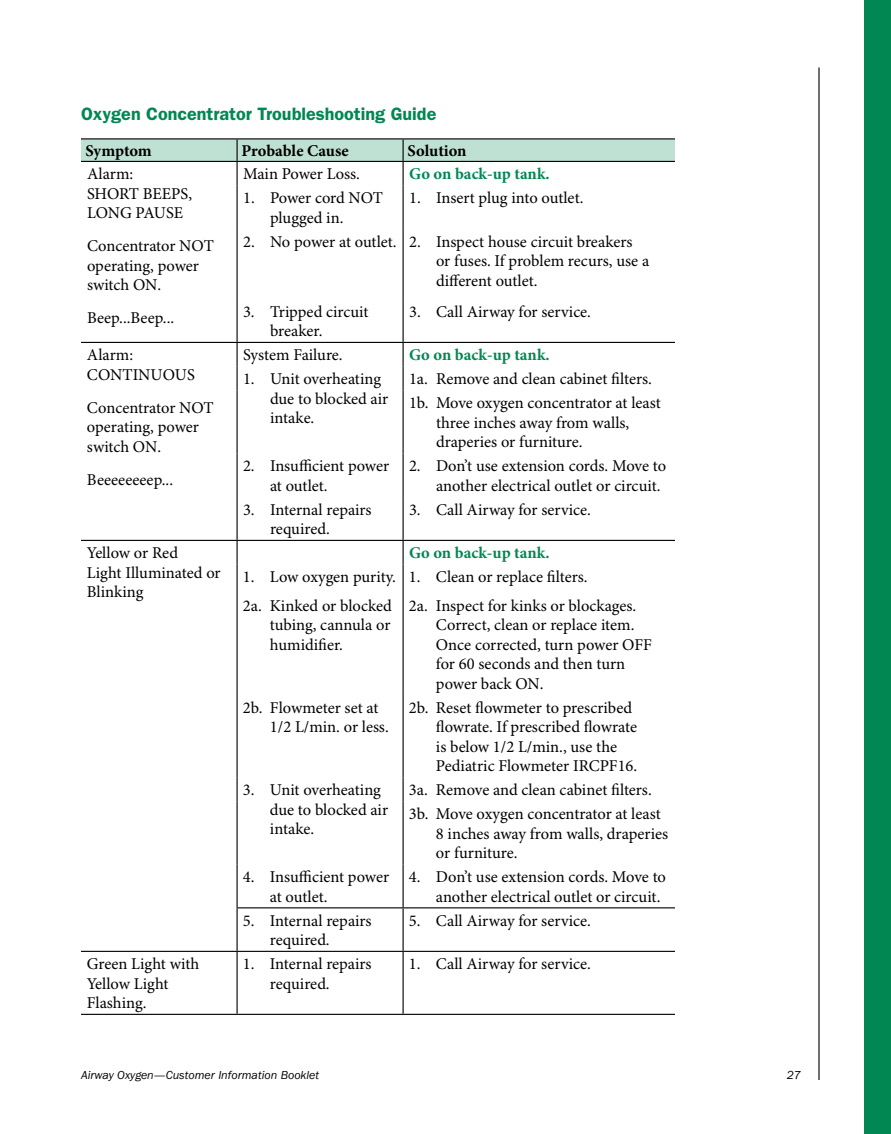
<style>
.page{position:relative;width:891px;height:1134px;background:#fff}
.page>*{position:absolute;margin:0;border:0;box-sizing:border-box;transform-origin:0 0}
.t1{font:600 18px "ITC Franklin Gothic Std";color:#008752}
.t2{font:16.5px/19.5px "Minion Pro";color:#000}
.t3{font:700 16.5px "Minion Pro";color:#008752}
.t4{font:700 16.5px "Minion Pro";letter-spacing:-.005em;color:#000}
.t5{font:italic 12px "ITC Franklin Gothic Std";color:#000}
</style>
<div class="page">
<hr style="left:818px;top:68px;width:2px;height:1012px;background:#000">
<hr style="left:81px;top:138px;width:156px;height:1px;background:#000">
<hr style="left:237px;top:138px;width:166px;height:1px;background:#000">
<hr style="left:403px;top:138px;width:272px;height:1px;background:#000">
<hr style="left:81px;top:342px;width:156px;height:1px;background:#000">
<hr style="left:403px;top:342px;width:272px;height:1px;background:#000">
<svg style="left:237px;top:343px;width:1px;height:47px"></svg>
<svg style="left:403px;top:343px;width:1px;height:47px"></svg>
<hr style="left:237px;top:390px;width:1px;height:63px;background:#000">
<hr style="left:403px;top:390px;width:1px;height:63px;background:#000">
<hr style="left:237px;top:453px;width:1px;height:44px;background:#000">
<hr style="left:403px;top:453px;width:1px;height:44px;background:#000">
<hr style="left:237px;top:497px;width:1px;height:43px;background:#000">
<hr style="left:403px;top:497px;width:1px;height:43px;background:#000">
<hr style="left:81px;top:540px;width:156px;height:1px;background:#000">
<hr style="left:237px;top:540px;width:166px;height:1px;background:#000">
<svg style="left:237px;top:541px;width:1px;height:23px"></svg>
<hr style="left:403px;top:540px;width:272px;height:1px;background:#000">
<svg style="left:403px;top:541px;width:1px;height:23px"></svg>
<hr style="left:237px;top:564px;width:1px;height:131px;background:#000">
<hr style="left:403px;top:564px;width:1px;height:131px;background:#000">
<hr style="left:237px;top:695px;width:1px;height:82px;background:#000">
<hr style="left:403px;top:695px;width:1px;height:82px;background:#000">
<svg style="left:237px;top:777px;width:1px;height:24px"></svg>
<svg style="left:403px;top:777px;width:1px;height:24px"></svg>
<hr style="left:237px;top:801px;width:1px;height:63px;background:#000">
<hr style="left:403px;top:801px;width:1px;height:63px;background:#000">
<hr style="left:237px;top:864px;width:1px;height:43px;background:#000">
<hr style="left:403px;top:864px;width:1px;height:43px;background:#000">
<hr style="left:237px;top:907px;width:166px;height:1px;background:#000">
<hr style="left:237px;top:908px;width:1px;height:43px;background:#000">
<hr style="left:403px;top:907px;width:272px;height:1px;background:#000">
<hr style="left:403px;top:908px;width:1px;height:43px;background:#000">
<hr style="left:81px;top:951px;width:156px;height:1px;background:#000">
<hr style="left:237px;top:951px;width:166px;height:1px;background:#000">
<hr style="left:237px;top:952px;width:1px;height:62px;background:#000">
<hr style="left:403px;top:951px;width:272px;height:1px;background:#000">
<hr style="left:403px;top:952px;width:1px;height:62px;background:#000">
<hr style="left:81px;top:1014px;width:156px;height:1px;background:#000">
<hr style="left:237px;top:1014px;width:166px;height:1px;background:#000">
<hr style="left:403px;top:1014px;width:272px;height:1px;background:#000">
<svg style="left:81px;top:139px;width:594px;height:46px"></svg>
<hr style="left:237px;top:185px;width:1px;height:44px;background:#000">
<hr style="left:403px;top:185px;width:1px;height:44px;background:#000">
<hr style="left:237px;top:229px;width:1px;height:70px;background:#000">
<hr style="left:403px;top:229px;width:1px;height:70px;background:#000">
<hr style="left:237px;top:299px;width:1px;height:43px;background:#000">
<hr style="left:403px;top:299px;width:1px;height:43px;background:#000">
<hr style="left:237px;top:342px;width:166px;height:1px;background:#000">
<div style="left:864px;top:0;width:27px;height:1134px;background:#008752"></div>
<p class="t1" style="left:81px;top:104px;width:357px">Oxygen Concentrator Troubleshooting Guide</p>
<p class="t4" style="left:86px;top:141px;width:68px">Symptom</p>
<p class="t4" style="left:242px;top:141px;width:109px">Probable Cause</p>
<p class="t4" style="left:408px;top:141px;width:61px">Solution</p>
<p class="t2" style="left:87px;top:165px;width:107px">Alarm:<br>SHORT BEEPS,<br>LONG PAUSE</p>
<p class="t2" style="left:87px;top:237px;width:128px">Concentrator NOT operating, power switch ON.</p>
<p class="t2" style="left:87px;top:309px;width:89px">Beep...Beep...</p>
<p class="t2" style="left:243px;top:165px;width:118px">Main Power Loss.</p>
<p class="t3" style="left:409px;top:164px;width:142px">Go on back-up tank.</p>
<p class="t2" style="left:270px;top:189px;width:115px;text-indent:-27px">1. Power cord NOT plugged in.</p>
<p class="t2" style="left:409px;top:189px;width:176px">1. Insert plug into outlet.</p>
<p class="t2" style="left:436px;top:233px;width:215px;text-indent:-193px">2. No power at outlet. 2. Inspect house circuit breakers or fuses. If problem recurs, use a different outlet.</p>
<p class="t2" style="left:270px;top:303px;width:100px;text-indent:-27px">3. Tripped circuit breaker.</p>
<p class="t2" style="left:409px;top:303px;width:183px">3. Call Airway for service.</p>
<p class="t2" style="left:87px;top:346px;width:109px">Alarm:<br>CONTINUOUS</p>
<p class="t2" style="left:87px;top:399px;width:128px">Concentrator NOT operating, power switch ON.</p>
<p class="t2" style="left:87px;top:471px;width:88px">Beeeeeeeep...</p>
<p class="t2" style="left:243px;top:346px;width:101px">System Failure.</p>
<p class="t3" style="left:409px;top:345px;width:142px">Go on back-up tank.</p>
<p class="t2" style="left:270px;top:370px;width:120px;text-indent:-27px">1. Unit overheating due to blocked air intake.</p>
<p class="t2" style="left:409px;top:368px;width:253px;line-height:24px">1a. Remove and clean cabinet filters.<br>1b. Move oxygen concentrator at least</p>
<p class="t2" style="left:436px;top:414px;width:195px">three inches away from walls, draperies or furniture.</p>
<p class="t2" style="left:270px;top:457px;width:121px;text-indent:-27px">2. Insufficient power at outlet.</p>
<p class="t2" style="left:436px;top:457px;width:232px;text-indent:-27px">2. Don’t use extension cords. Move to another electrical outlet or circuit.</p>
<p class="t2" style="left:270px;top:501px;width:103px;text-indent:-27px">3. Internal repairs required.</p>
<p class="t2" style="left:409px;top:501px;width:183px">3. Call Airway for service.</p>
<p class="t2" style="left:87px;top:544px;width:135px">Yellow or Red<br>Light Illuminated or<br>Blinking</p>
<p class="t3" style="left:409px;top:543px;width:142px">Go on back-up tank.</p>
<p class="t2" style="left:409px;top:564px;width:229px;line-height:28.5px">1. Clean or replace filters.<br>2a. Inspect for kinks or blockages.</p>
<p class="t2" style="left:436px;top:616px;width:217px">Correct, clean or replace item.<br>Once corrected, turn power OFF for 60 seconds and then turn power back ON.</p>
<p class="t2" style="left:243px;top:564px;width:154px;line-height:28.5px">1. Low oxygen purity.<br>2a. Kinked or blocked</p>
<p class="t2" style="left:270px;top:616px;width:122px">tubing, cannula or humidifier.</p>
<p class="t2" style="left:270px;top:699px;width:120px;text-indent:-27px">2b. Flowmeter set at<br>1/2 L/min. or less.</p>
<p class="t2" style="left:436px;top:699px;width:203px;text-indent:-27px">2b. Reset flowmeter to prescribed flowrate. If prescribed flowrate is below 1/2 L/min., use the<br>Pediatric Flowmeter IRCPF16.</p>
<p class="t2" style="left:270px;top:781px;width:120px;text-indent:-27px">3. Unit overheating due to blocked air intake.</p>
<p class="t2" style="left:409px;top:779px;width:253px;line-height:24px">3a. Remove and clean cabinet filters.<br>3b. Move oxygen concentrator at least</p>
<p class="t2" style="left:436px;top:825px;width:234px">8 inches away from walls, draperies or furniture.</p>
<p class="t2" style="left:270px;top:868px;width:121px;text-indent:-27px">4. Insufficient power at outlet.</p>
<p class="t2" style="left:436px;top:868px;width:232px;text-indent:-27px">4. Don’t use extension cords. Move to another electrical outlet or circuit.</p>
<p class="t2" style="left:270px;top:912px;width:103px;text-indent:-27px">5. Internal repairs required.</p>
<p class="t2" style="left:409px;top:912px;width:183px">5. Call Airway for service.</p>
<p class="t2" style="left:87px;top:955px;width:114px">Green Light with<br>Yellow Light<br>Flashing.</p>
<p class="t2" style="left:270px;top:955px;width:103px;text-indent:-27px">1. Internal repairs required.</p>
<p class="t2" style="left:409px;top:955px;width:183px">1. Call Airway for service.</p>
<p class="t5" style="left:81px;top:1069px;width:240px">Airway Oxygen—Customer Information Booklet</p>
<p class="t5" style="left:787px;top:1069px;width:16px">27</p>
</div>
